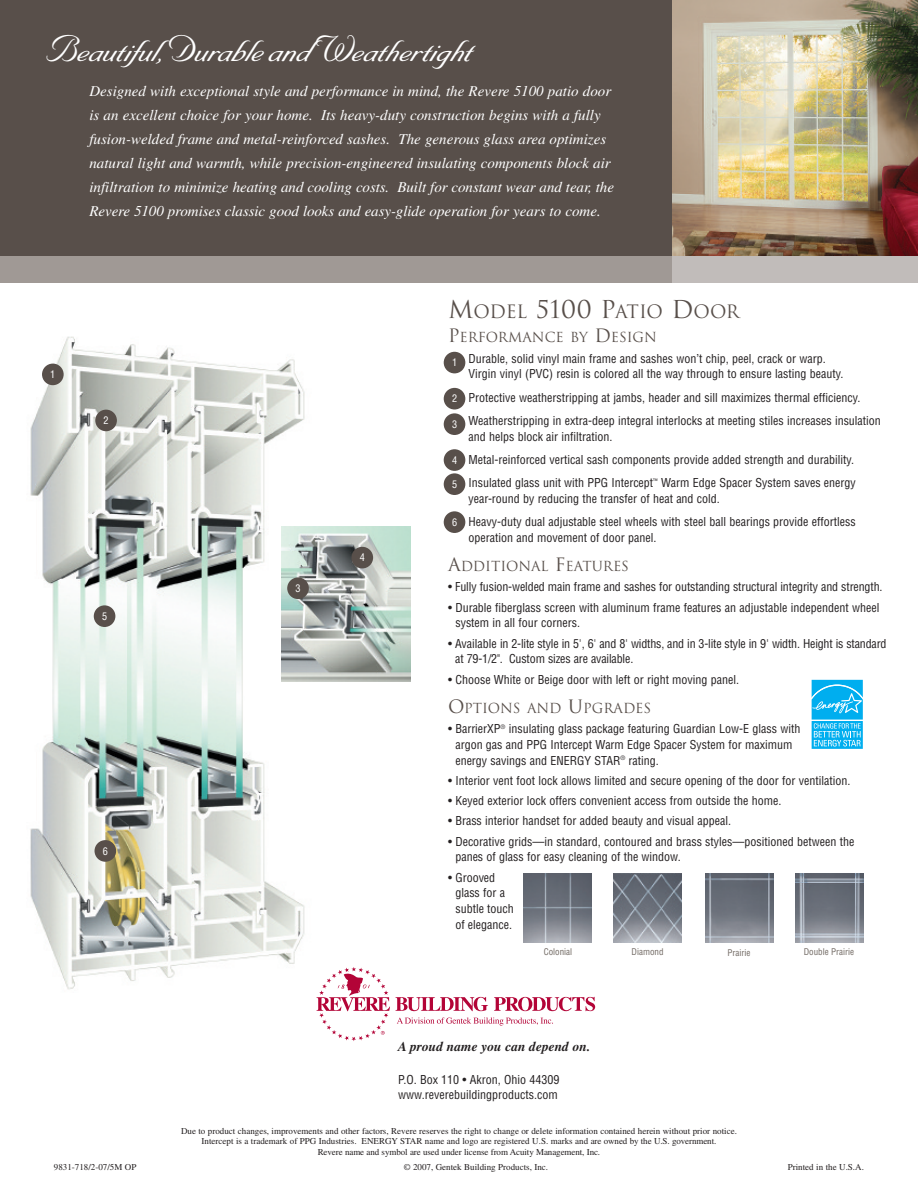
<style>
.page{position:relative;width:918px;height:1188px;background:#fff}
.page>*{position:absolute;margin:0;border:0;box-sizing:border-box;transform-origin:0 0}
.t1{font:500 37.5px "Byron";color:#fff}
.t2{font:18px "Trajan";letter-spacing:-.015em;color:#584f4a}
.t3{font:italic 15px/24px "Times";color:#fff}
.t4{font:13.5px "Trajan";color:#584f4a}
.t5{font:italic 700 13.5px "Times";color:#231f20}
.t6{font:condensed 12px/15.8px "Helvetica";color:#231f20}
.t7{font:condensed 10.2px "Helvetica";color:#fff}
.t8{font:9px/10.5px "Times";color:#231f20;text-align:center}
.t9{font:condensed 9px "Helvetica";color:#716963}
.s1{font-size:24px}
.s2{font-size:18px}
</style>
<div class="page">
<svg style="left:316px;top:967px;width:279px;height:74px"></svg>
<div style="left:0;top:0;width:918px;height:260px;background:#584f4a"></div>
<img style="left:673px;top:0;width:245px;height:256px">
<img style="left:30px;top:336px;width:281px;height:654px">
<img style="left:281px;top:527px;width:130px;height:154px">
<div style="left:0;top:256px;width:918px;height:28px;background:#a09995"></div>
<div style="left:673px;top:256px;width:245px;height:28px;background:#c1bcba"></div>
<div style="left:444px;top:352px;width:21px;height:21px;background:#584f4a;border-radius:50%"></div>
<div style="left:42px;top:364px;width:22px;height:21px;background:#584f4a;border-radius:50%"></div>
<div style="left:95px;top:410px;width:22px;height:21px;background:#584f4a;border-radius:50%"></div>
<div style="left:94px;top:605px;width:21px;height:22px;background:#584f4a;border-radius:50%"></div>
<div style="left:95px;top:840px;width:21px;height:22px;background:#584f4a;border-radius:50%"></div>
<div style="left:287px;top:577px;width:22px;height:22px;background:#584f4a;border-radius:50%"></div>
<div style="left:351px;top:547px;width:22px;height:21px;background:#584f4a;border-radius:50%"></div>
<div style="left:444px;top:388px;width:21px;height:22px;background:#584f4a;border-radius:50%"></div>
<div style="left:444px;top:413px;width:21px;height:22px;background:#584f4a;border-radius:50%"></div>
<div style="left:444px;top:449px;width:21px;height:22px;background:#584f4a;border-radius:50%"></div>
<div style="left:444px;top:473px;width:21px;height:22px;background:#584f4a;border-radius:50%"></div>
<div style="left:444px;top:511px;width:21px;height:22px;background:#584f4a;border-radius:50%"></div>
<div style="left:810px;top:679px;width:54px;height:42px;background:#d2f0fc"></div>
<svg style="left:810px;top:680px;width:54px;height:69px;background:#3ac0f2"></svg>
<img style="left:613px;top:874px;width:69px;height:68px">
<img style="left:795px;top:874px;width:69px;height:69px">
<img style="left:705px;top:873px;width:69px;height:69px">
<img style="left:523px;top:874px;width:69px;height:68px">
<h1 class="t1" style="left:45px;top:23px;width:428px">Beautiful,Durableand Weathertight</h1>
<p class="t3" style="left:89px;top:80px;width:526px">Designed with exceptional style and performance in mind, the Revere 5100 patio door is an excellent choice for your home. Its heavy-duty construction begins with a fully fusion-welded frame and metal-reinforced sashes. The generous glass area optimizes natural light and warmth, while precision-engineered insulating components block air infiltration to minimize heating and cooling costs. Built for constant wear and tear, the Revere 5100 promises classic good looks and easy-glide operation for years to come.</p>
<p class="t7" style="left:50px;top:368px;width:7px">1</p>
<p class="t7" style="left:104px;top:415px;width:7px">2</p>
<p class="t7" style="left:102px;top:610px;width:7px">5</p>
<p class="t7" style="left:103px;top:845px;width:7px">6</p>
<p class="t7" style="left:296px;top:582px;width:7px">3</p>
<p class="t7" style="left:360px;top:552px;width:7px">4</p>
<h2 class="t2" style="left:448px;top:301px;width:293px"><span class="s1">M</span>ODEL <span class="s1">5100 P</span>ATIO <span class="s1">D</span>OOR</h2>
<p class="t4" style="left:448px;top:330px;width:210px"><span class="s2">P</span>ERFORMANCE BY <span class="s2">D</span>ESIGN</p>
<p class="t6" style="left:468px;top:351px;width:377px;text-indent:-20px">1 Durable, solid vinyl main frame and sashes won’t chip, peel, crack or warp.<br>Virgin vinyl (PVC) resin is colored all the way through to ensure lasting beauty.</p>
<p class="t6" style="left:448px;top:390px;width:414px">2. Protective weatherstripping at jambs, header and sill maximizes thermal efficiency.</p>
<p class="t6" style="left:468px;top:413px;width:414px;text-indent:-20px">3. Weatherstripping in extra-deep integral interlocks at meeting stiles increases insulation and helps block air infiltration.</p>
<p class="t6" style="left:448px;top:452px;width:407px">4. Metal-reinforced vertical sash components provide added strength and durability.</p>
<p class="t6" style="left:468px;top:475px;width:389px;text-indent:-20px">5. Insulated glass unit with PPG Intercept<sup>™</sup> Warm Edge Spacer System saves energy year-round by reducing the transfer of heat and cold.</p>
<p class="t6" style="left:468px;top:514px;width:389px;text-indent:-20px">6. Heavy-duty dual adjustable steel wheels with steel ball bearings provide effortless operation and movement of door panel.</p>
<p class="t4" style="left:448px;top:559px;width:182px"><span class="s2">A</span>DDITIONAL <span class="s2">F</span>EATURES</p>
<p class="t6" style="left:448px;top:579px;width:436px">• Fully fusion-welded main frame and sashes for outstanding structural integrity and strength.</p>
<p class="t6" style="left:455px;top:600px;width:426px;text-indent:-7px">• Durable fiberglass screen with aluminum frame features an adjustable independent wheel system in all four corners.</p>
<p class="t6" style="left:455px;top:636px;width:433px;text-indent:-7px">• Available in 2-lite style in 5', 6' and 8' widths, and in 3-lite style in 9' width. Height is standard at 79-1/2". Custom sizes are available.</p>
<p class="t6" style="left:448px;top:672px;width:293px">• Choose White or Beige door with left or right moving panel.</p>
<p class="t4" style="left:448px;top:700px;width:205px"><span class="s2">O</span>PTIONS AND <span class="s2">U</span>PGRADES</p>
<p class="t6" style="left:455px;top:721px;width:347px;text-indent:-7px">• BarrierXP<sup>®</sup> insulating glass package featuring Guardian Low-E glass with argon gas and PPG Intercept Warm Edge Spacer System for maximum energy savings and ENERGY STAR<sup>®</sup> rating.</p>
<p class="t6" style="left:448px;top:773px;width:404px">• Interior vent foot lock allows limited and secure opening of the door for ventilation.</p>
<p class="t6" style="left:448px;top:793px;width:335px">• Keyed exterior lock offers convenient access from outside the home.</p>
<p class="t6" style="left:448px;top:813px;width:285px">• Brass interior handset for added beauty and visual appeal.</p>
<p class="t6" style="left:455px;top:834px;width:401px;text-indent:-7px">• Decorative grids—in standard, contoured and brass styles—positioned between the panes of glass for easy cleaning of the window.</p>
<p class="t6" style="left:455px;top:870px;width:60px;text-indent:-7px">• Grooved glass for a subtle touch of elegance.</p>
<p class="t7" style="left:452px;top:357px;width:7px">1</p>
<p class="t7" style="left:452px;top:393px;width:7px">2</p>
<p class="t7" style="left:452px;top:418px;width:7px">3</p>
<p class="t7" style="left:452px;top:454px;width:7px">4</p>
<p class="t7" style="left:452px;top:478px;width:7px">5</p>
<p class="t7" style="left:452px;top:516px;width:7px">6</p>
<p class="t9" style="left:544px;top:947px;width:30px">Colonial</p>
<p class="t9" style="left:632px;top:947px;width:33px">Diamond</p>
<p class="t9" style="left:728px;top:947px;width:24px">Prairie</p>
<p class="t9" style="left:804px;top:947px;width:52px">Double Prairie</p>
<p class="t5" style="left:398px;top:1042px;width:194px">A proud name you can depend on.</p>
<p class="t6" style="left:398px;top:1072px;width:163px;line-height:15px">P.O. Box 110 • Akron, Ohio 44309 www.reverebuildingproducts.com</p>
<p class="t8" style="left:181px;top:1126px;width:557px">Due to product changes, improvements and other factors, Revere reserves the right to change or delete information contained herein without prior notice.<br>Intercept is a trademark of PPG Industries. ENERGY STAR name and logo are registered U.S. marks and are owned by the U.S. government.<br>Revere name and symbol are used under license from Acuity Management, Inc.</p>
<p class="t8" style="left:54px;top:1162px;width:84px">9831-718/2-07/5M OP</p>
<p class="t8" style="left:404px;top:1162px;width:146px">© 2007, Gentek Building Products, Inc.</p>
<p class="t8" style="left:788px;top:1162px;width:78px">Printed in the U.S.A.</p>
</div>
